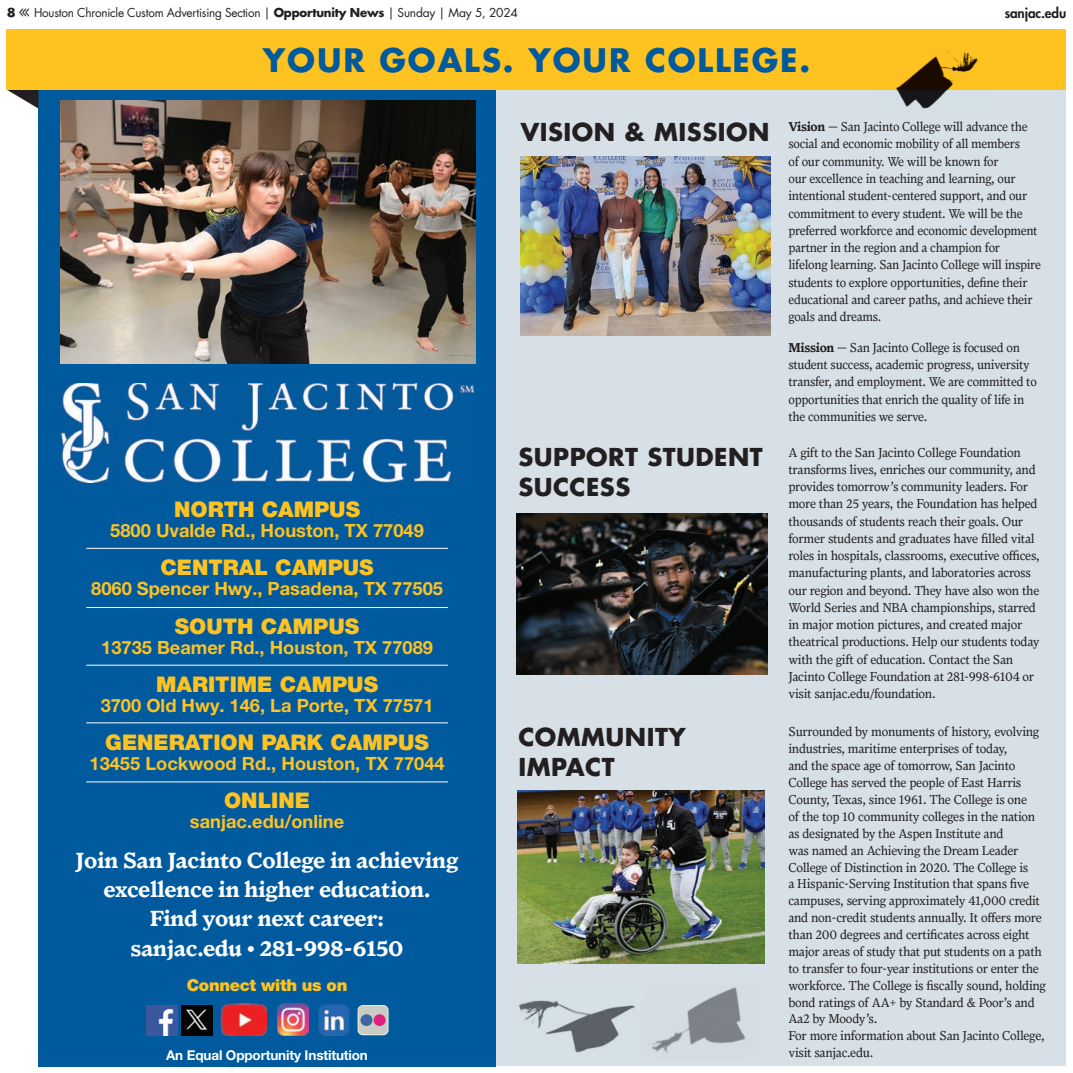
<style>
.page{position:relative;width:1073px;height:1073px;background:#fff}
.page>*{position:absolute;margin:0;border:0;box-sizing:border-box;transform-origin:0 0}
.t1{font:700 31.5px "Futura Std";letter-spacing:.06em;color:#015a9d}
.t2{font:700 24px/30px "Futura Std";letter-spacing:.02em;color:#231f20}
.t3{font:700 23.1px/29.2px "Houston Text";letter-spacing:-.02em;color:#fff;text-align:center}
.t4{font:900 21.6px "Helvetica Neue LT Std";color:#fec221}
.t5{font:700 18.3px "Helvetica Neue LT Std";color:#fec221}
.t6{font:900 16.5px "Helvetica Neue LT Std";letter-spacing:-.02em;color:#fec221}
.t7{font:13.5px/16.8px "Houston Text";letter-spacing:-.02em;color:#231f20;scale:.95 1}
.t8{font:13.5px/17.2px "Houston Text";letter-spacing:-.02em;color:#231f20;scale:.93 1}
.t9{font:700 13.5px "Helvetica Neue LT Std";letter-spacing:-.01em;color:#fff}
.t10{font:800 13.5px "Futura Std";letter-spacing:-.01em;color:#231f20}
.t11{font:12px "Futura Std";letter-spacing:-.02em;color:#231f20}
.s1{font-weight:700}
.s2{font-size:18px}
</style>
<div class="page">
<div style="left:49px;top:89px;width:1017px;height:977px;background:#d6e0e6"></div>
<div style="left:39px;top:89px;width:457px;height:977px;background:#015a9d"></div>
<img style="left:61px;top:100px;width:414px;height:263px">
<img style="left:517px;top:791px;width:247px;height:172px">
<img style="left:520px;top:157px;width:251px;height:179px">
<img style="left:652px;top:987px;width:94px;height:66px">
<img style="left:516px;top:514px;width:251px;height:160px">
<svg style="left:7px;top:90px;width:31px;height:19px"></svg>
<div style="left:7px;top:30px;width:1059px;height:60px;background:#fec221"></div>
<hr style="left:86px;top:548px;width:362px;height:1px;background:#fff">
<hr style="left:86px;top:607px;width:362px;height:1px;background:#fff">
<hr style="left:86px;top:665px;width:362px;height:1px;background:#fff">
<hr style="left:86px;top:722px;width:362px;height:1px;background:#fff">
<hr style="left:86px;top:781px;width:362px;height:1px;background:#fff">
<img style="left:896px;top:51px;width:82px;height:58px">
<img style="left:518px;top:1000px;width:117px;height:53px">
<img style="left:61px;top:383px;width:413px;height:100px">
<svg style="left:358px;top:1005px;width:31px;height:30px"></svg>
<svg style="left:359px;top:1006px;width:28px;height:28px"></svg>
<div style="left:360px;top:1014px;width:12px;height:12px;background:#3b67a5;border-radius:50%"></div>
<div style="left:374px;top:1014px;width:12px;height:12px;background:#e02180;border-radius:50%"></div>
<img style="left:147px;top:1005px;width:30px;height:30px">
<img style="left:221px;top:1002px;width:46px;height:33px">
<img style="left:182px;top:1005px;width:30px;height:30px">
<img style="left:277px;top:1004px;width:31px;height:31px">
<img style="left:316px;top:1003px;width:34px;height:34px">
<p class="t11" style="left:7px;top:5px;width:513px"><span class="s1">8</span> <span class="s2">&lt;&lt;&lt;</span> Houston Chronicle Custom Advertising Section | <span class="s1">Opportunity News</span> | Sunday | May 5, 2024</p>
<h1 class="t1" style="left:263px;top:43px;width:549px">YOUR GOALS. YOUR COLLEGE.</h1>
<p class="t10" style="left:1005px;top:6px;width:63px">sanjac.edu</p>
<h3 class="t4" style="left:174px;top:497px;width:187px">NORTH CAMPUS</h3>
<h3 class="t5" style="left:110px;top:520px;width:315px">5800 Uvalde Rd., Houston, TX 77049</h3>
<h3 class="t4" style="left:160px;top:555px;width:215px">CENTRAL CAMPUS</h3>
<h3 class="t5" style="left:91px;top:578px;width:353px">8060 Spencer Hwy., Pasadena, TX 77505</h3>
<h3 class="t4" style="left:175px;top:613px;width:186px">SOUTH CAMPUS</h3>
<h3 class="t5" style="left:101px;top:636px;width:333px">13735 Beamer Rd., Houston, TX 77089</h3>
<h3 class="t4" style="left:156px;top:672px;width:223px">MARITIME CAMPUS</h3>
<h3 class="t5" style="left:101px;top:695px;width:334px">3700 Old Hwy. 146, La Porte, TX 77571</h3>
<h3 class="t4" style="left:105px;top:730px;width:325px">GENERATION PARK CAMPUS</h3>
<h3 class="t5" style="left:90px;top:753px;width:357px">13455 Lockwood Rd., Houston, TX 77044</h3>
<h3 class="t4" style="left:224px;top:788px;width:87px">ONLINE</h3>
<h3 class="t5" style="left:190px;top:811px;width:156px">sanjac.edu/online</h3>
<h3 class="t3" style="left:76px;top:849px;width:385px">Join San Jacinto College in achieving excellence in higher education.<br>Find your next career:<br>sanjac.edu • 281-998-6150</h3>
<p class="t6" style="left:187px;top:976px;width:162px">Connect with us on</p>
<p class="t9" style="left:166px;top:1047px;width:203px">An Equal Opportunity Institution</p>
<h2 class="t2" style="left:521px;top:117px;width:250px">VISION &amp; MISSION</h2>
<p class="t8" style="left:788px;top:118px;width:273px"><span class="s1">Vision</span> — San Jacinto College will advance the social and economic mobility of all members<br>of our community. We will be known for<br>our excellence in teaching and learning, our intentional student-centered support, and our commitment to every student. We will be the preferred workforce and economic development partner in the region and a champion for lifelong learning. San Jacinto College will inspire students to explore opportunities, define their educational and career paths, and achieve their goals and dreams.</p>
<p class="t8" style="left:788px;top:338px;width:269px"><span class="s1">Mission</span> — San Jacinto College is focused on student success, academic progress, university transfer, and employment. We are committed to opportunities that enrich the quality of life in the communities we serve.</p>
<h2 class="t2" style="left:518px;top:443px;width:246px">SUPPORT STUDENT<br>SUCCESS</h2>
<p class="t7" style="left:788px;top:443px;width:266px;line-height:17.2px">A gift to the San Jacinto College Foundation transforms lives, enriches our community, and provides tomorrow’s community leaders. For more than 25 years, the Foundation has helped thousands of students reach their goals. Our former students and graduates have filled vital roles in hospitals, classrooms, executive offices, manufacturing plants, and laboratories across our region and beyond. They have also won the World Series and NBA championships, starred in major motion pictures, and created major theatrical productions. Help our students today with the gift of education. Contact the San Jacinto College Foundation at 281-998-6104 or visit sanjac.edu/foundation.</p>
<h2 class="t2" style="left:518px;top:722px;width:169px">COMMUNITY<br>IMPACT</h2>
<p class="t7" style="left:788px;top:723px;width:273px">Surrounded by monuments of history, evolving industries, maritime enterprises of today,<br>and the space age of tomorrow, San Jacinto College has served the people of East Harris County, Texas, since 1961. The College is one<br>of the top 10 community colleges in the nation as designated by the Aspen Institute and<br>was named an Achieving the Dream Leader College of Distinction in 2020. The College is<br>a Hispanic-Serving Institution that spans five campuses, serving approximately 41,000 credit and non-credit students annually. It offers more than 200 degrees and certificates across eight major areas of study that put students on a path to transfer to four-year institutions or enter the workforce. The College is fiscally sound, holding bond ratings of AA+ by Standard &amp; Poor’s and Aa2 by Moody’s.<br>For more information about San Jacinto College, visit sanjac.edu.</p>
</div>
